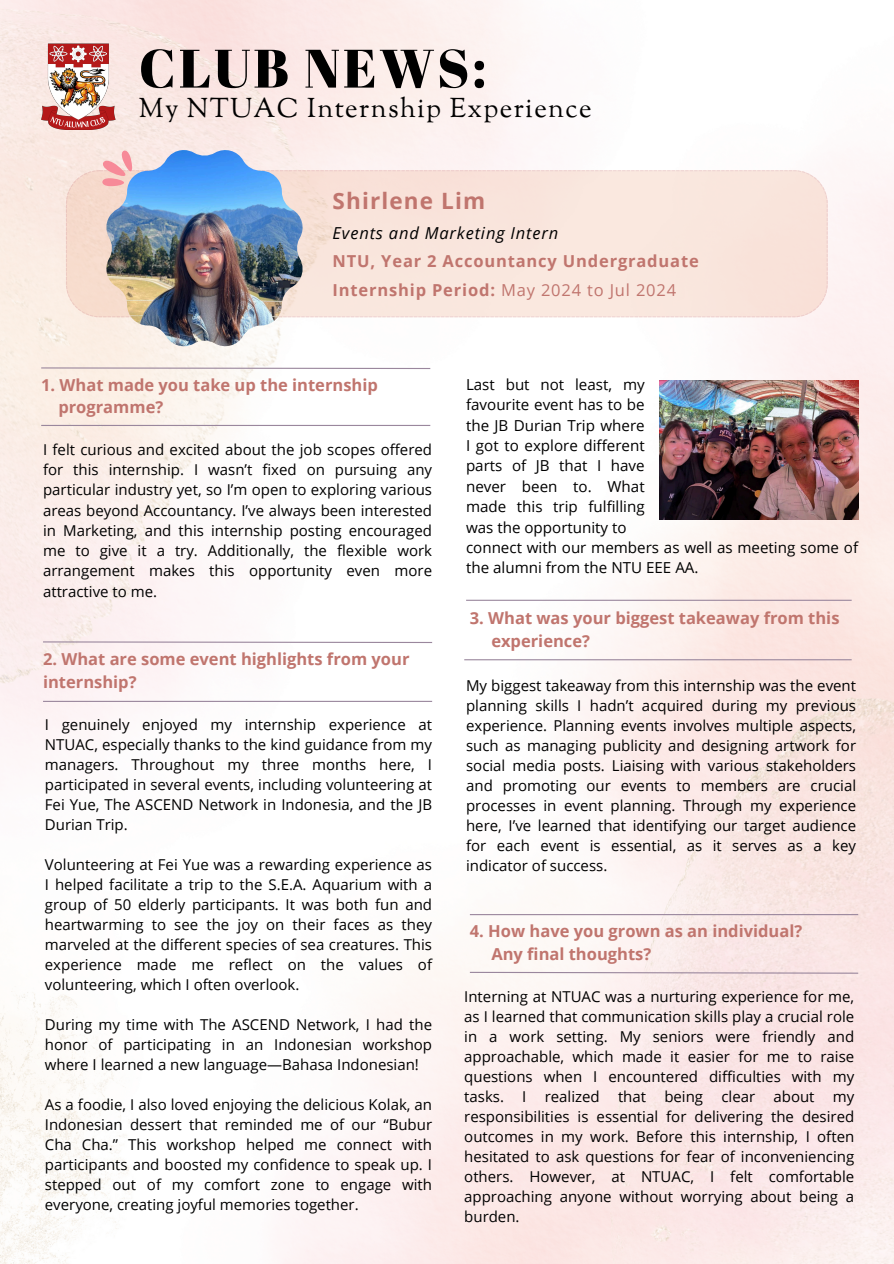
<style>
.page{position:relative;width:894px;height:1264px;background:#fff}
.page>*{position:absolute;margin:0;border:0;box-sizing:border-box;transform-origin:0 0}
.t1{font:54px "Abril Fatface";letter-spacing:.05em;color:#000}
.t2{font:27px "Sorts Mill Goudy";letter-spacing:.05em;color:#000}
.t3{font:700 22.5px "Open Sans";letter-spacing:.05em;color:#c0756e}
.t4{font:700 16.5px/22.5px "Open Sans";color:#c0756e}
.t5{font:700 16.5px "Open Sans";letter-spacing:.05em;color:#c0756e}
.t6{font:italic 16.5px "Open Sans";letter-spacing:.05em;color:#000}
.t7{font:15.15px/20.4px "Open Sans";color:#000;text-align:justify}
.t8{font:15px/20px "Open Sans";color:#000;text-align:justify}
.s1{font-weight:400}
</style>
<div class="page">
<img style="left:0;top:0;width:893px;height:1263px">
<img style="left:41px;top:42px;width:77px;height:88px">
<svg style="left:66px;top:170px;width:761px;height:147px;background:#f8e4db"></svg>
<img style="left:106px;top:150px;width:196px;height:196px">
<svg style="left:42px;top:640px;width:391px;height:3px"></svg>
<hr style="left:43px;top:700px;width:389px;height:2px;background:#9a879d">
<hr style="left:466px;top:599px;width:385px;height:2px;background:#9a879d">
<hr style="left:464px;top:659px;width:387px;height:1px;background:#9a879d">
<hr style="left:470px;top:914px;width:387px;height:1px;background:#9a879d">
<svg style="left:468px;top:971px;width:391px;height:3px"></svg>
<svg style="left:40px;top:367px;width:391px;height:2px"></svg>
<hr style="left:41px;top:425px;width:389px;height:1px;background:#9a879d">
<svg style="left:102px;top:150px;width:30px;height:36px"></svg>
<img style="left:659px;top:380px;width:199px;height:140px">
<p class="t1" style="left:139px;top:30px;width:349px">CLUB NEWS:</p>
<p class="t2" style="left:139px;top:91px;width:454px">My NTUAC Internship Experience</p>
<p class="t3" style="left:332px;top:185px;width:154px">Shirlene Lim</p>
<p class="t6" style="left:332px;top:221px;width:227px">Events and Marketing Intern</p>
<p class="t5" style="left:332px;top:250px;width:367px">NTU, Year 2 Accountancy Undergraduate</p>
<h4 class="t5" style="left:332px;top:279px;width:345px">Internship Period: <span class="s1">May 2024 to Jul 2024</span></h4>
<p class="t4" style="left:58px;top:373px;width:321px;text-indent:-17px">1. What made you take up the internship programme?</p>
<p class="t8" style="left:43px;top:439px;width:390px">I felt curious and excited about the job scopes offered for this internship. I wasn’t fixed on pursuing any particular industry yet, so I’m open to exploring various areas beyond Accountancy. I’ve always been interested in Marketing, and this internship posting encouraged me to give it a try. Additionally, the flexible work arrangement makes this opportunity even more attractive to me.</p>
<p class="t4" style="left:43px;top:647px;width:368px">2. What are some event highlights from your internship?</p>
<h2 class="t8" style="left:45px;top:714px;width:388px">I genuinely enjoyed my internship experience at NTUAC, especially thanks to the kind guidance from my managers. Throughout my three months here, I participated in several events, including volunteering at Fei Yue, The ASCEND Network in Indonesia, and the JB Durian Trip.</h2>
<p class="t8" style="left:45px;top:854px;width:388px">Volunteering at Fei Yue was a rewarding experience as I helped facilitate a trip to the S.E.A. Aquarium with a group of 50 elderly participants. It was both fun and heartwarming to see the joy on their faces as they marveled at the different species of sea creatures. This experience made me reflect on the values of volunteering, which I often overlook.</p>
<p class="t8" style="left:45px;top:1014px;width:388px">During my time with The ASCEND Network, I had the honor of participating in an Indonesian workshop where I learned a new language—Bahasa Indonesian!</p>
<h3 class="t8" style="left:45px;top:1094px;width:388px">As a foodie, I also loved enjoying the delicious Kolak, an Indonesian dessert that reminded me of our “Bubur Cha Cha.” This workshop helped me connect with participants and boosted my confidence to speak up. I stepped out of my comfort zone to engage with everyone, creating joyful memories together.</h3>
<p class="t7" style="left:466px;top:373px;width:180px">Last but not least, my favourite event has to be the JB Durian Trip where I got to explore different parts of JB that I have never been to. What made this trip fulfilling was the opportunity to</p>
<h4 class="t7" style="left:466px;top:537px;width:393px">connect with our members as well as meeting some of the alumni from the NTU EEE AA.</h4>
<p class="t4" style="left:491px;top:606px;width:349px;text-indent:-21px">3. What was your biggest takeaway from this experience?</p>
<h4 class="t8" style="left:466px;top:675px;width:391px">My biggest takeaway from this internship was the event planning skills I hadn’t acquired during my previous experience. Planning events involves multiple aspects, such as managing publicity and designing artwork for social media posts. Liaising with various stakeholders and promoting our events to members are crucial processes in event planning. Through my experience here, I’ve learned that identifying our target audience for each event is essential, as it serves as a key indicator of success.</h4>
<h4 class="t4" style="left:491px;top:919px;width:312px;text-indent:-21px">4. How have you grown as an individual?<br>Any final thoughts?</h4>
<p class="t8" style="left:464px;top:986px;width:391px">Interning at NTUAC was a nurturing experience for me, as I learned that communication skills play a crucial role in a work setting. My seniors were friendly and approachable, which made it easier for me to raise questions when I encountered difficulties with my tasks. I realized that being clear about my responsibilities is essential for delivering the desired outcomes in my work. Before this internship, I often hesitated to ask questions for fear of inconveniencing others. However, at NTUAC, I felt comfortable approaching anyone without worrying about being a burden.</p>
</div>
